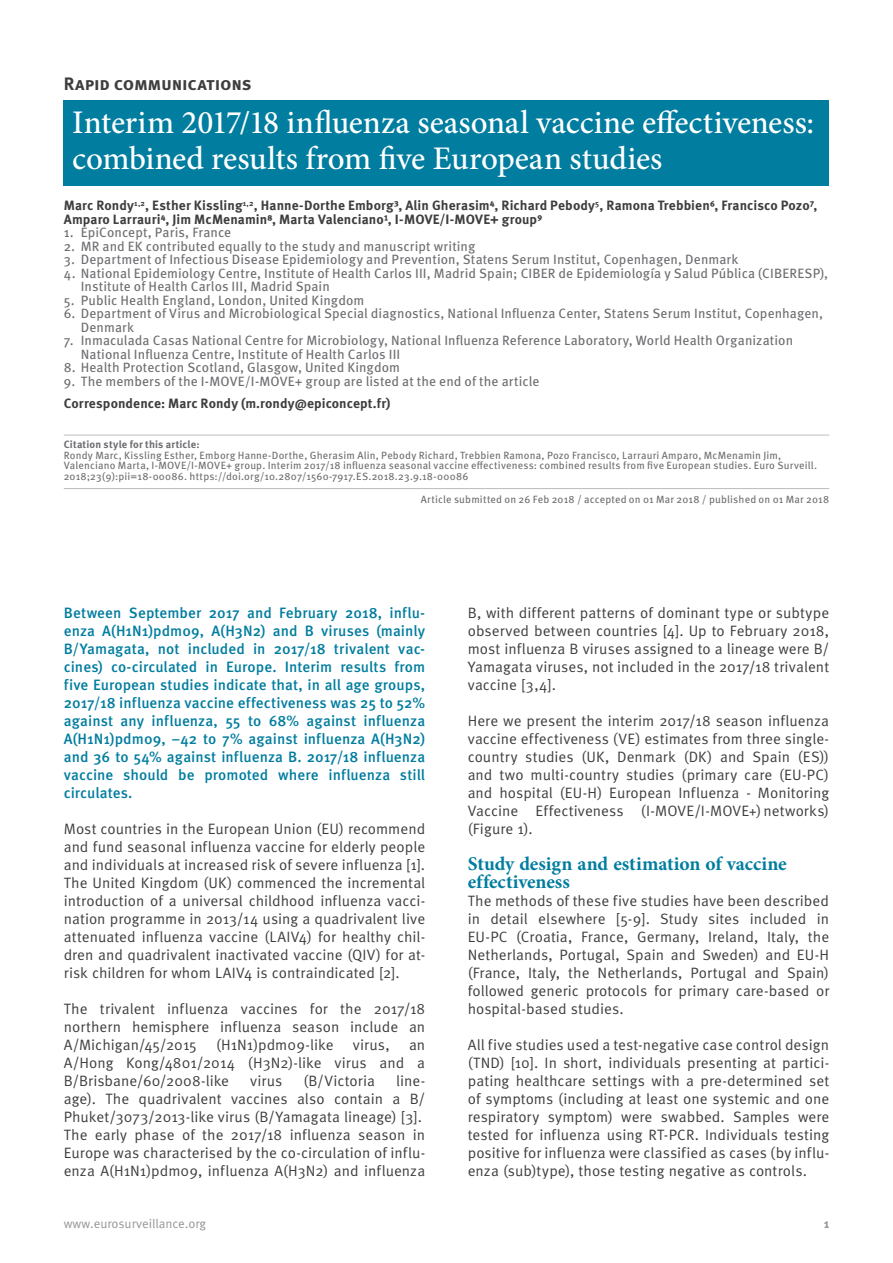
<style>
.page{position:relative;width:893px;height:1263px;background:#fff}
.page>*{position:absolute;margin:0;border:0;box-sizing:border-box;transform-origin:0 0}
.t1{font:500 33px/36px "Minion Pro";color:#fff}
.t2{font:700 19.5px/18px "Minion Pro";letter-spacing:-.005em;color:#007d9f}
.t3{font:700 18px "Meta Pro";letter-spacing:-.015em;color:#3e3e3f}
.t4{font:15px/18px "Meta Pro";color:#3e3e3f;text-align:justify}
.t5{font:500 15px/18px "Meta Pro";letter-spacing:.005em;color:#007d9f;text-align:justify}
.t6{font:13.5px/13.5px "Meta Pro";letter-spacing:.01em;color:#6c6d70}
.t7{font:700 13.5px/13.5px "Meta Pro";letter-spacing:.005em;color:#3e3e3f}
.t8{font:12.75px "Meta Pro";color:#939598}
.t9{font:700 12.75px "Meta Pro";color:#939598}
.t10{font:10.5px/10.5px "Meta Pro";letter-spacing:.015em;color:#6c6d70}
.t11{font:700 10.5px "Meta Pro";letter-spacing:.015em;color:#6c6d70}
</style>
<div class="page">
<hr style="left:64px;top:435px;width:765px;height:1px;background:#bcbdc0">
<hr style="left:64px;top:488px;width:765px;height:1px;background:#bcbdc0">
<div style="left:64px;top:100px;width:765px;height:86px;background:#007d9f"></div>
<p class="t3" style="left:64px;top:72px;width:189px">Rapid communications</p>
<h1 class="t1" style="left:72px;top:104px;width:743px">Interim 2017/18 influenza seasonal vaccine effectiveness: combined results from five European studies</h1>
<p class="t7" style="left:64px;top:199px;width:755px">Marc Rondy<sup>1,2</sup>, Esther Kissling<sup>1,2</sup>, Hanne-Dorthe Emborg³, Alin Gherasim⁴, Richard Pebody<sup>5</sup>, Ramona Trebbien⁶, Francisco Pozo⁷,<br>Amparo Larrauri⁴, Jim McMenamin⁸, Marta Valenciano¹, I-MOVE/I-MOVE+ group⁹</p>
<p class="t6" style="left:64px;top:226px;width:169px">1. EpiConcept, Paris, France</p>
<p class="t6" style="left:64px;top:240px;width:413px">2. MR and EK contributed equally to the study and manuscript writing</p>
<p class="t6" style="left:64px;top:253px;width:676px">3. Department of Infectious Disease Epidemiology and Prevention, Statens Serum Institut, Copenhagen, Denmark</p>
<p class="t6" style="left:81px;top:267px;width:749px;text-indent:-17px">4. National Epidemiology Centre, Institute of Health Carlos III, Madrid Spain; CIBER de Epidemiología y Salud Pública (CIBERESP),<br>Institute of Health Carlos III, Madrid Spain</p>
<p class="t6" style="left:64px;top:294px;width:302px">5. Public Health England, London, United Kingdom</p>
<p class="t6" style="left:81px;top:307px;width:744px;text-indent:-17px">6. Department of Virus and Microbiological Special diagnostics, National Influenza Center, Statens Serum Institut, Copenhagen,<br>Denmark</p>
<p class="t6" style="left:81px;top:334px;width:714px;text-indent:-17px">7. Inmaculada Casas National Centre for Microbiology, National Influenza Reference Laboratory, World Health Organization<br>National Influenza Centre, Institute of Health Carlos III</p>
<p class="t6" style="left:64px;top:361px;width:338px">8. Health Protection Scotland, Glasgow, United Kingdom</p>
<p class="t6" style="left:64px;top:375px;width:477px">9. The members of the I-MOVE/I-MOVE+ group are listed at the end of the article</p>
<p class="t7" style="left:64px;top:397px;width:328px">Correspondence: Marc Rondy (m.rondy@epiconcept.fr)</p>
<p class="t11" style="left:64px;top:438px;width:137px">Citation style for this article:</p>
<p class="t10" style="left:64px;top:450px;width:755px">Rondy Marc, Kissling Esther, Emborg Hanne-Dorthe, Gherasim Alin, Pebody Richard, Trebbien Ramona, Pozo Francisco, Larrauri Amparo, McMenamin Jim,<br>Valenciano Marta, I-MOVE/I-MOVE+ group. Interim 2017/18 influenza seasonal vaccine effectiveness: combined results from five European studies. Euro Surveill.<br>2018;23(9):pii=18-00086. https://doi.org/10.2807/1560-7917.ES.2018.23.9.18-00086</p>
<p class="t10" style="left:421px;top:494px;width:410px">Article submitted on 26 Feb 2018 / accepted on 01 Mar 2018 / published on 01 Mar 2018</p>
<p class="t5" style="left:64px;top:604px;width:363px">Between September 2017 and February 2018, influ&shy;enza A(H1N1)pdm09, A(H3N2) and B viruses (mainly B/Yamagata, not included in 2017/18 trivalent vac&shy;cines) co-circulated in Europe. Interim results from five European studies indicate that, in all age groups, 2017/18 influenza vaccine effectiveness was 25 to 52% against any influenza, 55 to 68% against influenza A(H1N1)pdm09, −42 to 7% against influenza A(H3N2) and 36 to 54% against influenza B. 2017/18 influenza vaccine should be promoted where influenza still circulates.</p>
<p class="t4" style="left:64px;top:820px;width:363px">Most countries in the European Union (EU) recommend and fund seasonal influenza vaccine for elderly people and individuals at increased risk of severe influenza [1].<br>The United Kingdom (UK) commenced the incremental introduction of a universal childhood influenza vacci&shy;nation programme in 2013/14 using a quadrivalent live attenuated influenza vaccine (LAIV4) for healthy chil&shy;dren and quadrivalent inactivated vaccine (QIV) for at&shy;risk children for whom LAIV4 is contraindicated [2].</p>
<p class="t4" style="left:64px;top:1000px;width:363px">The trivalent influenza vaccines for the 2017/18 northern hemisphere influenza season include an A/Michigan/45/2015</p>
<p class="t4" style="left:216px;top:1036px;width:119px">(H1N1)pdm09-like</p>
<p class="t4" style="left:353px;top:1036px;width:38px">virus,</p>
<p class="t4" style="left:64px;top:1036px;width:363px;text-indent:345px">an A/Hong Kong/4801/2014 (H3N2)-like virus and a B/Brisbane/60/2008-like</p>
<p class="t4" style="left:250px;top:1072px;width:34px">virus</p>
<p class="t4" style="left:304px;top:1072px;width:73px">(B/Victoria</p>
<p class="t4" style="left:64px;top:1072px;width:363px;text-align:left;text-indent:332px">line&shy;age). The quadrivalent vaccines also contain a B/ Phuket/3073/2013-like virus (B/Yamagata lineage) [3].<br>The early phase of the 2017/18 influenza season in Europe was characterised by the co-circulation of influ&shy;enza A(H1N1)pdm09, influenza A(H3N2) and influenza</p>
<p class="t4" style="left:468px;top:604px;width:363px">B, with different patterns of dominant type or subtype observed between countries [4]. Up to February 2018, most influenza B viruses assigned to a lineage were B/ Yamagata viruses, not included in the 2017/18 trivalent vaccine [3,4].</p>
<p class="t4" style="left:468px;top:712px;width:363px">Here we present the interim 2017/18 season influenza vaccine effectiveness (VE) estimates from three single&shy;country studies (UK, Denmark (DK) and Spain (ES)) and two multi-country studies (primary care (EU-PC) and hospital (EU-H) European Influenza - Monitoring Vaccine Effectiveness (I-MOVE/I-MOVE+)networks) (Figure 1).</p>
<h2 class="t2" style="left:468px;top:854px;width:321px">Study design and estimation of vaccine effectiveness</h2>
<p class="t4" style="left:468px;top:892px;width:363px">The methods of these five studies have been described in detail elsewhere [5-9]. Study sites included in EU-PC (Croatia, France, Germany, Ireland, Italy, the Netherlands, Portugal, Spain and Sweden) and EU-H (France, Italy, the Netherlands, Portugal and Spain) followed generic protocols for primary care-based or hospital-based studies.</p>
<p class="t4" style="left:468px;top:1036px;width:363px">All five studies used a test-negative case control design (TND) [10]. In short, individuals presenting at partici&shy;pating healthcare settings with a pre-determined set of symptoms (including at least one systemic and one respiratory symptom) were swabbed. Samples were tested for influenza using RT-PCR. Individuals testing positive for influenza were classified as cases (by influ&shy;enza (sub)type), those testing negative as controls.</p>
<p class="t8" style="left:64px;top:1215px;width:144px">www.eurosurveillance.org</p>
<p class="t9" style="left:824px;top:1215px;width:7px">1</p>
</div>
